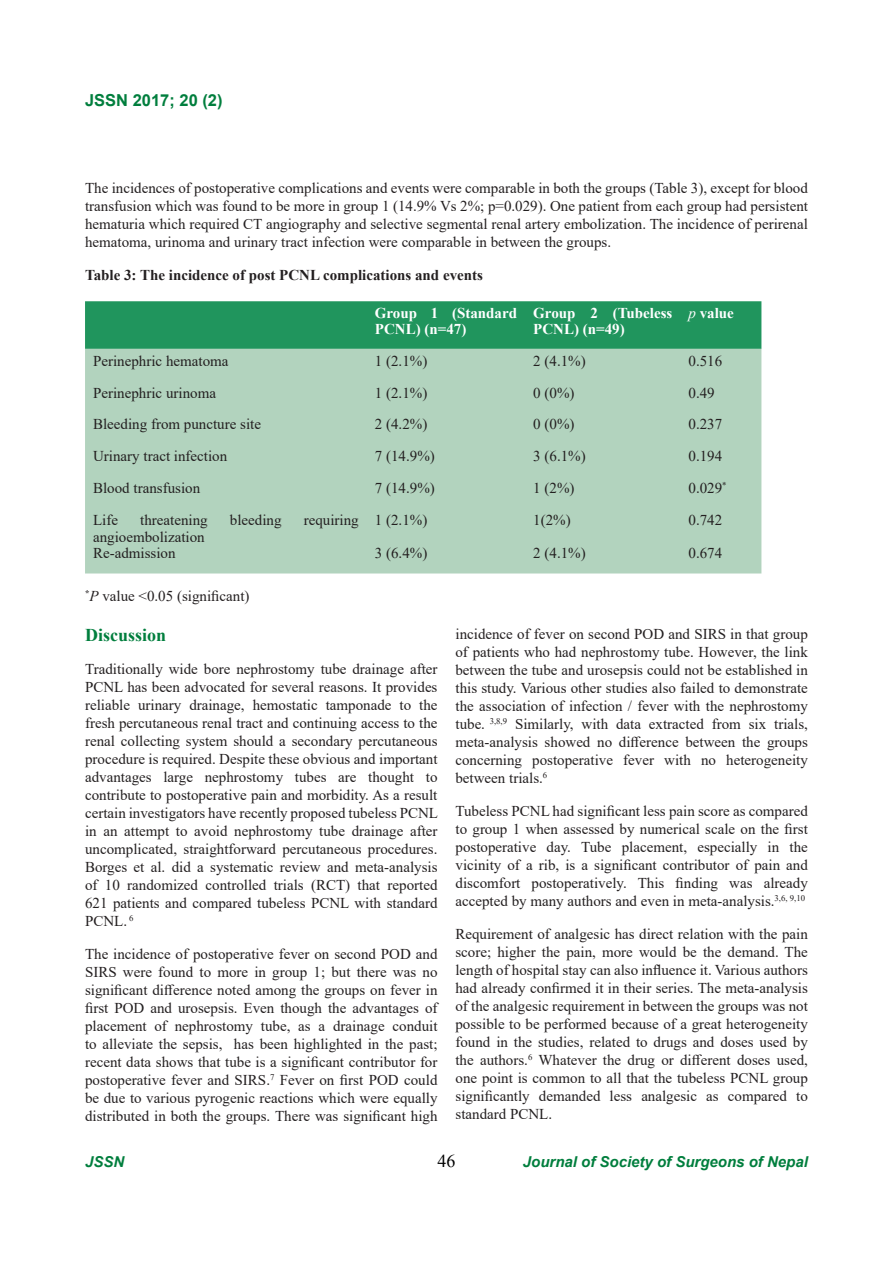
<style>
.page{position:relative;width:893px;height:1263px;background:#fff}
.page>*{position:absolute;margin:0;border:0;box-sizing:border-box;transform-origin:0 0}
.t1{font:700 18px "Times New Roman";color:#007e3d}
.t2{font:18px "Times New Roman";color:#000}
.t3{font:700 16.5px "Arial";color:#007e3d}
.t4{font:15px/18px "Times New Roman";color:#231f20;text-align:justify}
.t5{font:700 15px/16.5px "Times New Roman";color:#fff}
.t6{font:700 15px "Times New Roman";color:#231f20}
.t7{font:italic 700 15px "Arial";color:#007e3d}
.s1{font-weight:400;font-style:italic}
.s2{font-style:italic}
</style>
<div class="page">
<div style="left:85px;top:301px;width:676px;height:48px;background:#20955d"></div>
<div style="left:85px;top:349px;width:676px;height:224px;background:#b2d3be"></div>
<p class="t3" style="left:85px;top:89px;width:139px">JSSN 2017; 20 (2)</p>
<p class="t4" style="left:85px;top:179px;width:724px">The incidences of postoperative complications and events were comparable in both the groups (Table 3), except for blood transfusion which was found to be more in group 1 (14.9% Vs 2%; p=0.029). One patient from each group had persistent hematuria which required CT angiography and selective segmental renal artery embolization. The incidence of perirenal hematoma, urinoma and urinary tract infection were comparable in between the groups.</p>
<p class="t6" style="left:85px;top:264px;width:399px">Table 3: The incidence of post PCNL complications and events</p>
<p class="t5" style="left:375px;top:304px;width:144px">Group 1 (Standard<br>PCNL) (n=47)</p>
<p class="t5" style="left:533px;top:304px;width:141px">Group 2 (Tubeless<br>PCNL) (n=49)</p>
<p class="t5" style="left:688px;top:304px;width:47px"><span class="s1">p</span> value</p>
<p class="t4" style="left:93px;top:351px;width:137px">Perinephric hematoma</p>
<p class="t4" style="left:375px;top:351px;width:54px">1 (2.1%)</p>
<p class="t4" style="left:533px;top:351px;width:54px">2 (4.1%)</p>
<p class="t4" style="left:688px;top:351px;width:35px">0.516</p>
<p class="t4" style="left:93px;top:383px;width:124px">Perinephric urinoma</p>
<p class="t4" style="left:375px;top:383px;width:54px">1 (2.1%)</p>
<p class="t4" style="left:533px;top:383px;width:43px">0 (0%)</p>
<p class="t4" style="left:688px;top:383px;width:28px">0.49</p>
<p class="t4" style="left:93px;top:415px;width:169px">Bleeding from puncture site</p>
<p class="t4" style="left:375px;top:415px;width:54px">2 (4.2%)</p>
<p class="t4" style="left:533px;top:415px;width:43px">0 (0%)</p>
<p class="t4" style="left:688px;top:415px;width:35px">0.237</p>
<p class="t4" style="left:93px;top:447px;width:136px">Urinary tract infection</p>
<p class="t4" style="left:375px;top:447px;width:61px">7 (14.9%)</p>
<p class="t4" style="left:533px;top:447px;width:54px">3 (6.1%)</p>
<p class="t4" style="left:688px;top:447px;width:35px">0.194</p>
<p class="t4" style="left:93px;top:479px;width:109px">Blood transfusion</p>
<p class="t4" style="left:375px;top:479px;width:61px">7 (14.9%)</p>
<p class="t4" style="left:533px;top:479px;width:43px">1 (2%)</p>
<p class="t4" style="left:688px;top:479px;width:40px">0.029<sup>*</sup></p>
<p class="t4" style="left:93px;top:511px;width:26px">Life</p>
<p class="t4" style="left:140px;top:511px;width:69px">threatening</p>
<p class="t4" style="left:230px;top:511px;width:53px">bleeding</p>
<p class="t4" style="left:304px;top:511px;width:56px">requiring</p>
<p class="t4" style="left:93px;top:527px;width:113px">angioembolization</p>
<p class="t4" style="left:375px;top:511px;width:54px">1 (2.1%)</p>
<p class="t4" style="left:533px;top:511px;width:39px">1(2%)</p>
<p class="t4" style="left:688px;top:511px;width:35px">0.742</p>
<p class="t4" style="left:93px;top:544px;width:84px">Re-admission</p>
<p class="t4" style="left:375px;top:544px;width:54px">3 (6.4%)</p>
<p class="t4" style="left:533px;top:544px;width:54px">2 (4.1%)</p>
<p class="t4" style="left:688px;top:544px;width:35px">0.674</p>
<p class="t4" style="left:85px;top:586px;width:166px"><sup>*</sup><span class="s2">P</span> value &lt;0.05 (significant)</p>
<p class="t1" style="left:85px;top:622px;width:83px">Discussion</p>
<p class="t4" style="left:85px;top:659px;width:354px">Traditionally wide bore nephrostomy tube drainage after PCNL has been advocated for several reasons. It provides reliable urinary drainage, hemostatic tamponade to the fresh percutaneous renal tract and continuing access to the renal collecting system should a secondary percutaneous procedure is required. Despite these obvious and important advantages large nephrostomy tubes are thought to contribute to postoperative pain and morbidity. As a result certain investigators have recently proposed tubeless PCNL in an attempt to avoid nephrostomy tube drainage after uncomplicated, straightforward percutaneous procedures.<br>Borges et al. did a systematic review and meta-analysis of 10 randomized controlled trials (RCT) that reported 621 patients and compared tubeless PCNL with standard PCNL. <sup>6</sup></p>
<p class="t4" style="left:85px;top:944px;width:354px">The incidence of postoperative fever on second POD and SIRS were found to more in group 1; but there was no significant difference noted among the groups on fever in first POD and urosepsis. Even though the advantages of placement of nephrostomy tube, as a drainage conduit to alleviate the sepsis, has been highlighted in the past; recent data shows that tube is a significant contributor for postoperative fever and SIRS.<sup>7</sup> Fever on first POD could be due to various pyrogenic reactions which were equally distributed in both the groups. There was significant high</p>
<p class="t4" style="left:455px;top:624px;width:354px">incidence of fever on second POD and SIRS in that group of patients who had nephrostomy tube. However, the link between the tube and urosepsis could not be established in this study. Various other studies also failed to demonstrate the association of infection / fever with the nephrostomy tube. <sup>3,8,9</sup> Similarly, with data extracted from six trials, meta-analysis showed no difference between the groups concerning postoperative fever with no heterogeneity between trials.<sup>6</sup></p>
<p class="t4" style="left:455px;top:801px;width:354px">Tubeless PCNL had significant less pain score as compared to group 1 when assessed by numerical scale on the first postoperative day. Tube placement, especially in the vicinity of a rib, is a significant contributor of pain and discomfort postoperatively. This finding was already accepted by many authors and even in meta-analysis.<sup>3,6,</sup> <sup>9,10</sup></p>
<p class="t4" style="left:455px;top:924px;width:354px">Requirement of analgesic has direct relation with the pain score; higher the pain, more would be the demand. The length of hospital stay can also influence it. Various authors had already confirmed it in their series. The meta-analysis of the analgesic requirement in between the groups was not possible to be performed because of a great heterogeneity found in the studies, related to drugs and doses used by the authors.<sup>6</sup> Whatever the drug or different doses used, one point is common to all that the tubeless PCNL group significantly demanded less analgesic as compared to standard PCNL.</p>
<p class="t7" style="left:85px;top:1152px;width:41px">JSSN</p>
<p class="t2" style="left:437px;top:1149px;width:19px">46</p>
<p class="t7" style="left:523px;top:1152px;width:287px">Journal of Society of Surgeons of Nepal</p>
</div>
